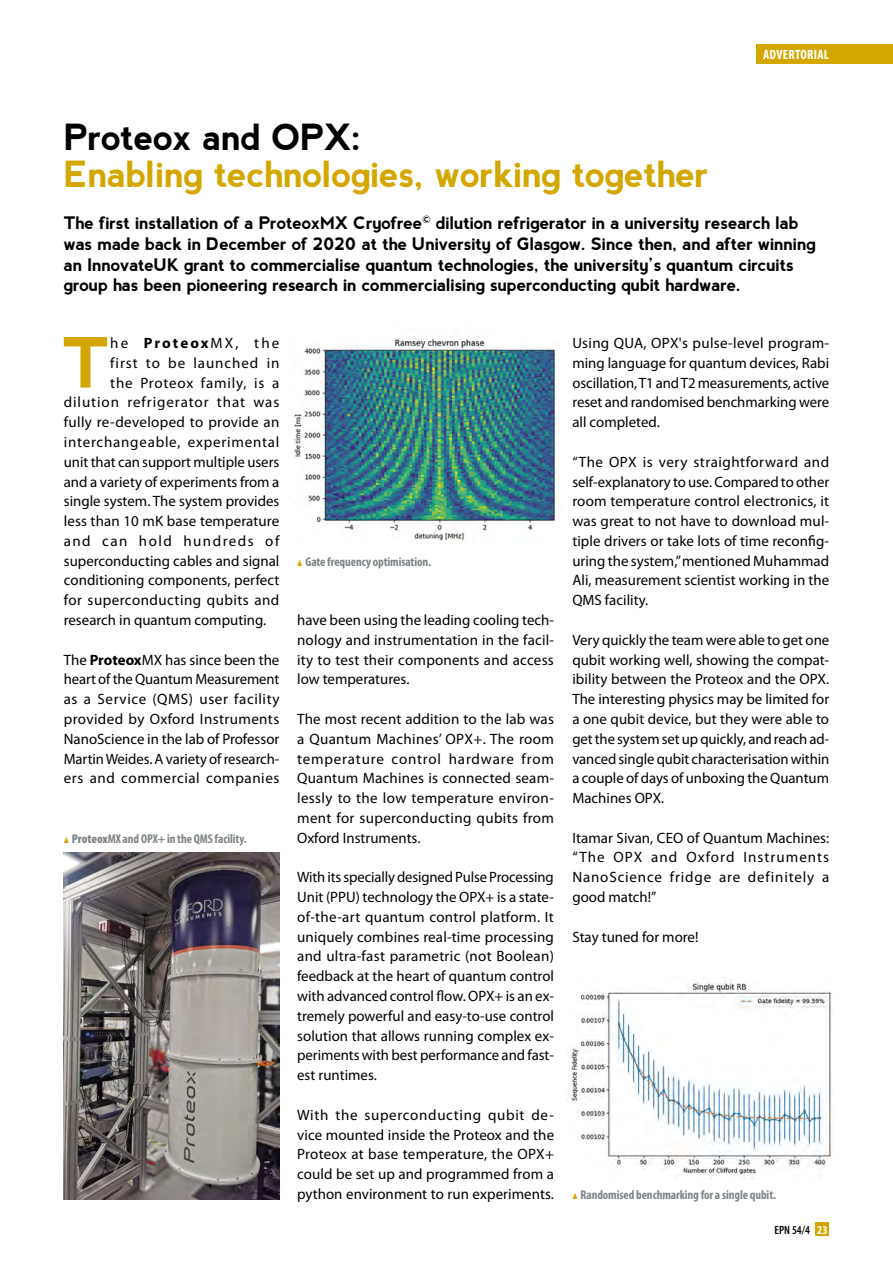
<style>
.page{position:relative;width:893px;height:1263px;background:#fff}
.page>*{position:absolute;margin:0;border:0;box-sizing:border-box;transform-origin:0 0}
.t1{font:700 69px "nevis";color:#d4a700}
.t2{font:700 36px "nevis";letter-spacing:-.015em;color:#d4a700}
.t3{font:700 36px "nevis";letter-spacing:-.015em;color:#000}
.t4{font:700 17.25px/20.7px "nevis";letter-spacing:-.015em;color:#000}
.t5{font:15px/19.8px "Myriad Pro";color:#000;text-align:justify}
.t6{font:15px "Myriad Pro";letter-spacing:.06em;color:#000}
.t7{font:15px "Myriad Pro";letter-spacing:.025em;color:#000}
.t8{font:15px "Myriad Pro";letter-spacing:.05em;color:#000}
.t9{font:15px "Myriad Pro";letter-spacing:.03em;color:#000}
.t10{font:15px "Myriad Pro";letter-spacing:.055em;color:#000}
.t11{font:15px "Myriad Pro";letter-spacing:.1em;color:#000}
.t12{font:700 condensed 13.5px "Myriad Pro";letter-spacing:.02em;color:#fff}
.t13{font:700 condensed 12.75px "Myriad Pro";letter-spacing:-.005em;color:#7d8386}
.t14{font:600 condensed 12px "Myriad Pro";color:#000}
.s1{font-weight:700}
.s2{color:#d4a700}
.s3{font-weight:900}
.s4{font-weight:700;color:#fff}
</style>
<div class="page">
<div style="left:816px;top:1222px;width:13px;height:14px;background:#d4a700"></div>
<div style="left:756px;top:45px;width:137px;height:19px;background:#d4a700"></div>
<img style="left:64px;top:852px;width:215px;height:348px">
<img style="left:294px;top:338px;width:263px;height:203px">
<img style="left:566px;top:980px;width:269px;height:199px">
<p class="t12" style="left:763px;top:47px;width:67px">ADVERTORIAL</p>
<h2 class="t3" style="left:64px;top:117px;width:300px">Proteox and OPX:</h2>
<h2 class="t2" style="left:64px;top:153px;width:647px">Enabling technologies, working together</h2>
<p class="t4" style="left:64px;top:213px;width:754px">The first installation of a ProteoxMX Cryofree<sup>©</sup> dilution refrigerator in a university research lab was made back in December of 2020 at the University of Glasgow. Since then, and after winning an InnovateUK grant to commercialise quantum technologies, the university’s quantum circuits group has been pioneering research in commercialising superconducting qubit hardware.</p>
<h1 class="t1" style="left:62px;top:324px;width:50px">T</h1>
<p class="t5" style="left:110px;top:333px;width:171px">he <span class="s1">Proteox</span>MX, the</p>
<p class="t6" style="left:110px;top:355px;width:171px">first to be launched in</p>
<p class="t10" style="left:110px;top:374px;width:171px">the Proteox family, is a</p>
<p class="t6" style="left:64px;top:394px;width:217px">dilution refrigerator that was</p>
<p class="t7" style="left:64px;top:414px;width:217px">fully re-developed to provide an</p>
<p class="t8" style="left:64px;top:434px;width:217px">interchangeable, experimental</p>
<p class="t5" style="left:64px;top:452px;width:217px">unit that can support multiple users</p>
<p class="t5" style="left:64px;top:472px;width:217px">and a variety of experiments from a</p>
<p class="t5" style="left:64px;top:492px;width:217px">single system. The system provides</p>
<p class="t5" style="left:64px;top:511px;width:217px">less than 10 mK base temperature</p>
<p class="t11" style="left:64px;top:533px;width:217px">and can hold hundreds of</p>
<p class="t5" style="left:64px;top:551px;width:217px">superconducting cables and signal</p>
<p class="t5" style="left:64px;top:571px;width:217px">conditioning components, perfect</p>
<p class="t9" style="left:64px;top:592px;width:217px">for superconducting qubits and</p>
<p class="t5" style="left:64px;top:610px;width:204px">research in quantum computing.</p>
<p class="t5" style="left:64px;top:650px;width:217px">The <span class="s1">Proteox</span>MX has since been the heart of the Quantum Measurement as a Service (QMS) user facility provided by Oxford Instruments NanoScience in the lab of Professor Martin Weides. A variety of research&shy;ers and commercial companies</p>
<p class="t13" style="left:64px;top:831px;width:184px"><span class="s2">▲</span> <span class="s3">Proteox</span>MX and OPX+ in the QMS facility.</p>
<p class="t13" style="left:297px;top:554px;width:136px"><span class="s2">▲</span> Gate frequency optimisation.</p>
<p class="t5" style="left:297px;top:610px;width:258px">have been using the leading cooling tech&shy;nology and instrumentation in the facil&shy;ity to test their components and access low temperatures.</p>
<p class="t5" style="left:297px;top:709px;width:258px">The most recent addition to the lab was a Quantum Machines’ OPX+. The room temperature control hardware from Quantum Machines is connected seam&shy;lessly to the low temperature environ&shy;ment for superconducting qubits from Oxford Instruments.</p>
<p class="t5" style="left:297px;top:868px;width:258px">With its specially designed Pulse Processing Unit (PPU) technology the OPX+ is a state&shy;of-the-art quantum control platform. It uniquely combines real-time processing and ultra-fast parametric (not Boolean) feedback at the heart of quantum control with advanced control flow. OPX+ is an ex&shy;tremely powerful and easy-to-use control solution that allows running complex ex&shy;periments with best performance and fast&shy;est runtimes.</p>
<p class="t5" style="left:297px;top:1105px;width:258px">With the superconducting qubit de&shy;vice mounted inside the Proteox and the Proteox at base temperature, the OPX+ could be set up and programmed from a python environment to run experiments.</p>
<p class="t5" style="left:572px;top:333px;width:258px">Using QUA, OPX's pulse-level program&shy;ming language for quantum devices, Rabi oscillation, T1 and T2 measurements, active reset and randomised benchmarking were all completed.</p>
<p class="t5" style="left:572px;top:452px;width:258px">“The OPX is very straightforward and self-explanatory to use. Compared to other room temperature control electronics, it was great to not have to download mul&shy;tiple drivers or take lots of time reconfig&shy;uring the system,” mentioned Muhammad Ali, measurement scientist working in the QMS facility.</p>
<p class="t5" style="left:572px;top:630px;width:258px">Very quickly the team were able to get one qubit working well, showing the compat&shy;ibility between the Proteox and the OPX.<br>The interesting physics may be limited for a one qubit device, but they were able to get the system set up quickly, and reach ad&shy;vanced single qubit characterisation within a couple of days of unboxing the Quantum Machines OPX.</p>
<p class="t5" style="left:572px;top:828px;width:258px">Itamar Sivan, CEO of Quantum Machines: “The OPX and Oxford Instruments NanoScience fridge are definitely a good match!”</p>
<p class="t5" style="left:572px;top:927px;width:128px">Stay tuned for more!</p>
<p class="t13" style="left:572px;top:1187px;width:205px"><span class="s2">▲</span> Randomised benchmarking for a single qubit.</p>
<p class="t14" style="left:774px;top:1223px;width:54px">EPN 54/4 <span class="s4">23</span></p>
</div>
